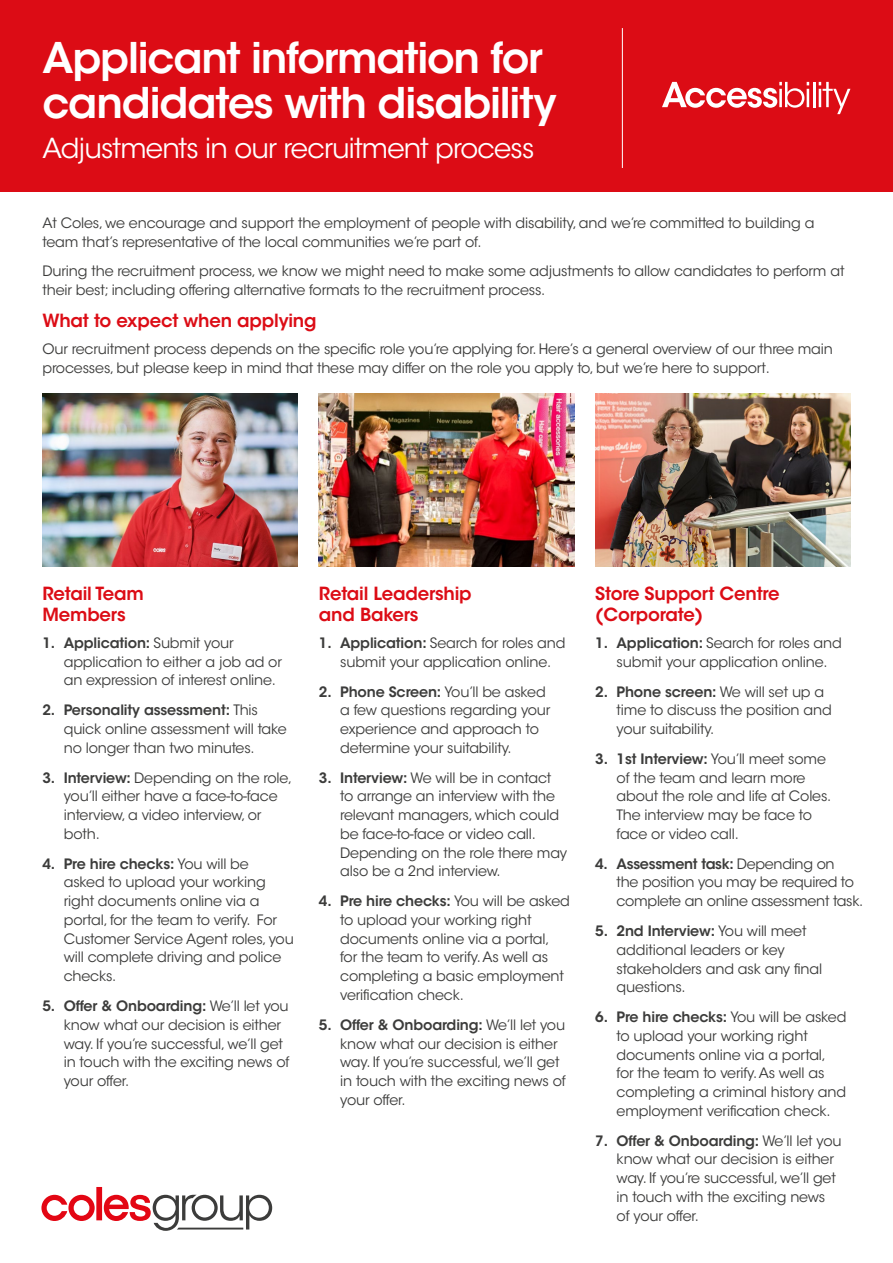
<style>
.page{position:relative;width:893px;height:1263px;background:#fff}
.page>*{position:absolute;margin:0;border:0;box-sizing:border-box;transform-origin:0 0}
.t1{font:600 42px/45px "ITC Avant Garde Std";letter-spacing:-.03em;color:#fff}
.t2{font:27.45px "ITC Avant Garde Std";letter-spacing:-.03em;color:#fff}
.t3{font:600 18px/20.4px "ITC Avant Garde Std";letter-spacing:-.01em;color:#dc0c15}
.t4{font:14.25px/18.8px "ITC Avant Garde Std";letter-spacing:-.01em;color:#3c3c3b}
.s1{font-weight:600}
</style>
<div class="page">
<div style="left:0;top:0;width:893px;height:191px;background:#dc0c15"></div>
<hr style="left:622px;top:28px;width:1px;height:140px;background:#fff">
<svg style="left:662px;top:82px;width:147px;height:26px"></svg>
<hr style="left:813px;top:82px;width:2px;height:25px;background:#fff">
<svg style="left:819px;top:82px;width:31px;height:32px"></svg>
<svg style="left:41px;top:1195px;width:54px;height:26px"></svg>
<div style="left:96px;top:1187px;width:6px;height:33px;background:#e30613"></div>
<svg style="left:104px;top:1195px;width:168px;height:36px"></svg>
<img style="left:43px;top:394px;width:255px;height:172px">
<img style="left:319px;top:394px;width:255px;height:172px">
<img style="left:595px;top:394px;width:255px;height:172px">
<h1 class="t1" style="left:43px;top:35px;width:516px">Applicant information for candidates with disability</h1>
<p class="t2" style="left:43px;top:132px;width:493px">Adjustments in our recruitment process</p>
<p class="t4" style="left:43px;top:214px;width:773px">At Coles, we encourage and support the employment of people with disability, and we’re committed to building a team that’s representative of the local communities we’re part of.</p>
<p class="t4" style="left:43px;top:262px;width:803px">During the recruitment process, we know we might need to make some adjustments to allow candidates to perform at their best; including offering alternative formats to the recruitment process.</p>
<h2 class="t3" style="left:43px;top:310px;width:276px">What to expect when applying</h2>
<p class="t4" style="left:43px;top:340px;width:792px">Our recruitment process depends on the specific role you’re applying for. Here’s a general overview of our three main processes, but please keep in mind that these may differ on the role you apply to, but we’re here to support.</p>
<h2 class="t3" style="left:43px;top:583px;width:103px">Retail Team<br>Members</h2>
<p class="t4" style="left:64px;top:634px;width:220px;text-indent:-21px"><span class="s1">1. Application:</span> Submit your application to either a job ad or an expression of interest online.</p>
<p class="t4" style="left:64px;top:701px;width:224px;text-indent:-21px"><span class="s1">2. Personality assessment:</span> This quick online assessment will take no longer than two minutes.</p>
<p class="t4" style="left:64px;top:768px;width:230px;text-indent:-21px"><span class="s1">3. Interview:</span> Depending on the role, you’ll either have a face-to-face interview, a video interview, or both.</p>
<p class="t4" style="left:64px;top:854px;width:232px;text-indent:-21px"><span class="s1">4. Pre hire checks:</span> You will be<br>asked to upload your working right documents online via a portal, for the team to verify. For<br>Customer Service Agent roles, you will complete driving and police checks.</p>
<p class="t4" style="left:64px;top:997px;width:227px;text-indent:-21px"><span class="s1">5. Offer &amp; Onboarding:</span> We’ll let you know what our decision is either way. If you’re successful, we’ll get in touch with the exciting news of your offer.</p>
<h2 class="t3" style="left:319px;top:583px;width:154px">Retail Leadership and Bakers</h2>
<p class="t4" style="left:319px;top:634px;width:248px;text-align:center"><span class="s1">1. Application:</span> Search for roles and submit your application online.</p>
<p class="t4" style="left:340px;top:682px;width:212px;text-indent:-21px"><span class="s1">2. Phone Screen:</span> You’ll be asked a few questions regarding your experience and approach to determine your suitability.</p>
<p class="t4" style="left:340px;top:768px;width:229px;text-indent:-21px"><span class="s1">3. Interview:</span> We will be in contact to arrange an interview with the relevant managers, which could be face-to-face or video call.<br>Depending on the role there may also be a 2nd interview.</p>
<p class="t4" style="left:340px;top:892px;width:231px;text-indent:-21px"><span class="s1">4. Pre hire checks:</span> You will be asked to upload your working right documents online via a portal, for the team to verify. As well as completing a basic employment verification check.</p>
<p class="t4" style="left:340px;top:1015px;width:227px;text-indent:-21px"><span class="s1">5. Offer &amp; Onboarding:</span> We’ll let you know what our decision is either way. If you’re successful, we’ll get in touch with the exciting news of your offer.</p>
<h2 class="t3" style="left:595px;top:583px;width:186px">Store Support Centre (Corporate)</h2>
<p class="t4" style="left:595px;top:634px;width:248px;text-align:center"><span class="s1">1. Application:</span> Search for roles and submit your application online.</p>
<p class="t4" style="left:617px;top:682px;width:217px;text-indent:-21px"><span class="s1">2. Phone screen:</span> We will set up a time to discuss the position and your suitability.</p>
<p class="t4" style="left:617px;top:749px;width:216px;text-indent:-21px"><span class="s1">3. 1st Interview:</span> You’ll meet some of the team and learn more about the role and life at Coles.<br>The interview may be face to face or video call.</p>
<p class="t4" style="left:617px;top:854px;width:248px;text-indent:-21px"><span class="s1">4. Assessment task:</span> Depending on<br>the position you may be required to complete an online assessment task.</p>
<p class="t4" style="left:617px;top:922px;width:207px;text-indent:-21px"><span class="s1">5. 2nd Interview:</span> You will meet additional leaders or key stakeholders and ask any final questions.</p>
<p class="t4" style="left:617px;top:1008px;width:231px;text-indent:-21px"><span class="s1">6. Pre hire checks:</span> You will be asked to upload your working right documents online via a portal, for the team to verify. As well as completing a criminal history and employment verification check.</p>
<p class="t4" style="left:617px;top:1131px;width:226px;text-indent:-21px"><span class="s1">7. Offer &amp; Onboarding:</span> We’ll let you know what our decision is either way. If you’re successful, we’ll get in touch with the exciting news of your offer.</p>
</div>
